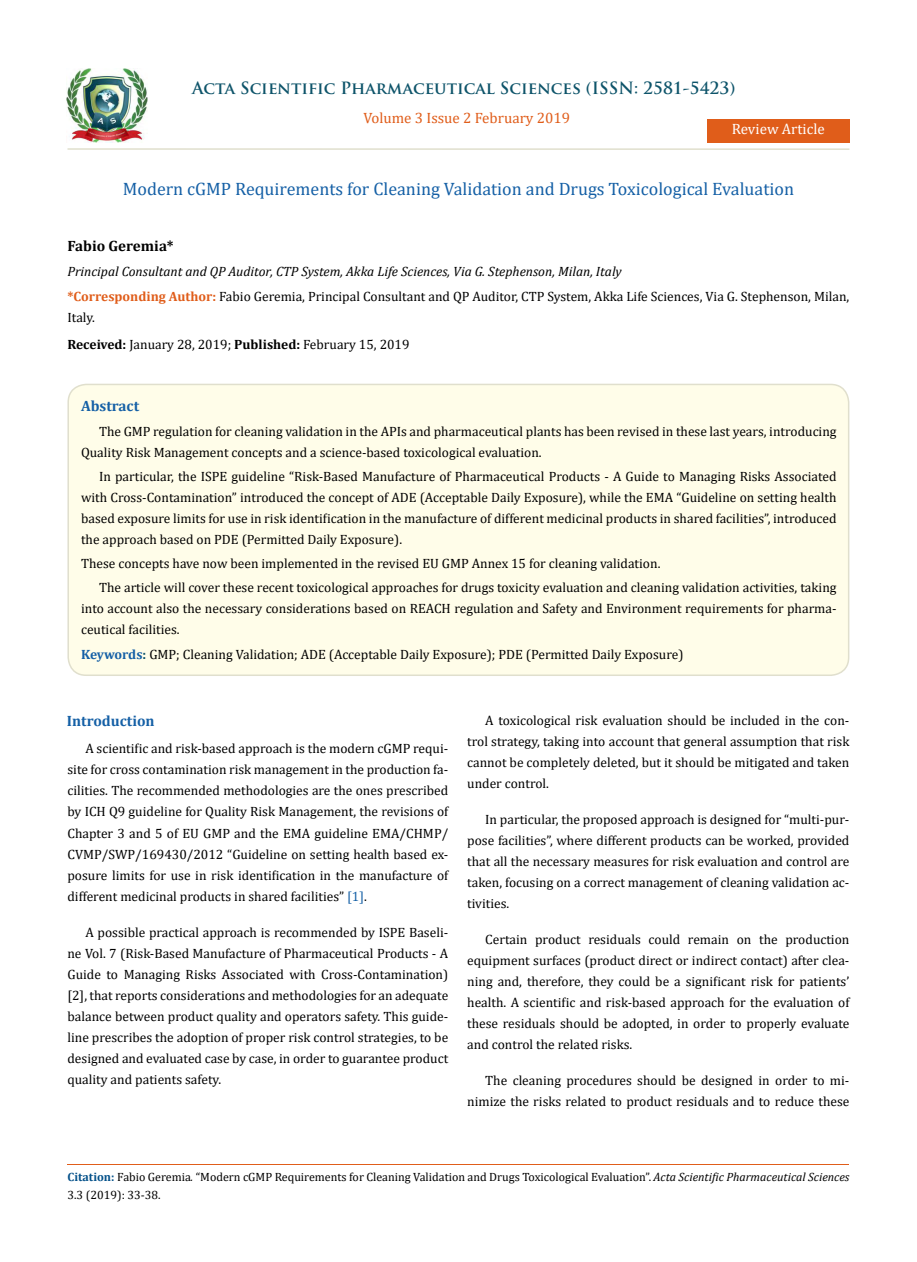
<style>
.page{position:relative;width:917px;height:1262px;background:#fff}
.page>*{position:absolute;margin:0;border:0;box-sizing:border-box;transform-origin:0 0}
.t1{font:18px "Cambria";color:#1560a6}
.t2{font:700 16.5px "Trajan Pro";color:#0e546a}
.t3{font:15px "Cambria";color:#e05d1a}
.t4{font:700 15px "Cambria";color:#1560a6}
.t5{font:700 15px "Cambria";color:#000}
.t6{font:15px "Cambria";color:#fff}
.t7{font:13.5px/21px "Cambria";color:#000;text-align:justify}
.t8{font:12px/18px "Cambria";color:#000}
.s1{font-style:italic}
.s2{font-weight:700;color:#e05d1a}
.s3{font-weight:700}
.s4{font-weight:700;color:#1560a6}
.s5{font-weight:700;color:#0e546a}
.s6{color:#1560a6}
.s7{font-weight:700;color:#035089}
</style>
<div class="page">
<img style="left:67px;top:68px;width:80px;height:74px">
<div style="left:707px;top:119px;width:142px;height:23px;background:#e05d1a"></div>
<div style="left:68px;top:384px;width:780px;height:291px;background:#fffde9;border-radius:18px"></div>
<div style="left:67px;top:384px;width:782px;height:292px;border:2px solid #e0dfcd;border-radius:18px"></div>
<hr style="left:67px;top:1164px;width:782px;height:1px;background:#e05d1a">
<hr style="left:67px;top:148px;width:782px;height:2px;background:#e0dfcd">
<p class="t2" style="left:192px;top:77px;width:545px">Acta Scientific Pharmaceutical Sciences (ISSN: 2581-5423)</p>
<p class="t3" style="left:363px;top:109px;width:208px">Volume 3 Issue 2 February 2019</p>
<p class="t6" style="left:731px;top:120px;width:94px">Review Article</p>
<h1 class="t1" style="left:123px;top:178px;width:672px">Modern cGMP Requirements for Cleaning Validation and Drugs Toxicological Evaluation</h1>
<p class="t5" style="left:67px;top:235px;width:107px">Fabio Geremia*</p>
<p class="t7" style="left:67px;top:258px;width:783px;line-height:25.8px"><span class="s1">Principal Consultant and QP Auditor, CTP System, Akka Life Sciences, Via G. Stephenson, Milan, Italy<br></span><span class="s2">*Corresponding Author:</span> Fabio Geremia, Principal Consultant and QP Auditor, CTP System, Akka Life Sciences, Via G. Stephenson, Milan,</p>
<p class="t7" style="left:67px;top:307px;width:29px">Italy.</p>
<p class="t7" style="left:67px;top:334px;width:343px"><span class="s3">Received:</span> January 28, 2019; <span class="s3">Published:</span> February 15, 2019</p>
<p class="t4" style="left:81px;top:396px;width:60px">Abstract</p>
<p class="t7" style="left:81px;top:421px;width:757px;text-indent:18px">The GMP regulation for cleaning validation in the APIs and pharmaceutical plants has been revised in these last years, introducing<br>Quality Risk Management concepts and a science-based toxicological evaluation.</p>
<p class="t7" style="left:81px;top:466px;width:757px;text-indent:18px">In particular, the ISPE guideline “Risk-Based Manufacture of Pharmaceutical Products - A Guide to Managing Risks Associated with Cross-Contamination” introduced the concept of ADE (Acceptable Daily Exposure), while the EMA “Guideline on setting health based exposure limits for use in risk identification in the manufacture of different medicinal products in shared facilities”, introduced the approach based on PDE (Permitted Daily Exposure).</p>
<p class="t7" style="left:99px;top:552px;width:739px;line-height:24px;text-indent:-18px">These concepts have now been implemented in the revised EU GMP Annex 15 for cleaning validation.<br>The article will cover these recent toxicological approaches for drugs toxicity evaluation and cleaning validation activities, taking</p>
<p class="t7" style="left:81px;top:598px;width:757px">into account also the necessary considerations based on REACH regulation and Safety and Environment requirements for pharma&shy;ceutical facilities.</p>
<p class="t7" style="left:81px;top:643px;width:604px"><span class="s4">Keywords</span><span class="s5">:</span> GMP; Cleaning Validation; ADE (Acceptable Daily Exposure); PDE (Permitted Daily Exposure)</p>
<p class="t4" style="left:67px;top:710px;width:89px">Introduction</p>
<p class="t7" style="left:67px;top:738px;width:382px;text-indent:18px">A scientific and risk-based approach is the modern cGMP requi&shy;site for cross contamination risk management in the production fa&shy;cilities. The recommended methodologies are the ones prescribed by ICH Q9 guideline for Quality Risk Management, the revisions of Chapter 3 and 5 of EU GMP and the EMA guideline EMA/CHMP/ CVMP/SWP/169430/2012 “Guideline on setting health based ex&shy;posure limits for use in risk identification in the manufacture of different medicinal products in shared facilities” <span class="s6">[1]</span>.</p>
<p class="t7" style="left:67px;top:921px;width:382px;text-indent:18px">A possible practical approach is recommended by ISPE Baseli&shy;ne Vol. 7 (Risk-Based Manufacture of Pharmaceutical Products - A Guide to Managing Risks Associated with Cross-Contamination) [2], that reports considerations and methodologies for an adequate balance between product quality and operators safety. This guide&shy;line prescribes the adoption of proper risk control strategies, to be designed and evaluated case by case, in order to guarantee product quality and patients safety.</p>
<p class="t7" style="left:467px;top:710px;width:384px;text-indent:18px">A toxicological risk evaluation should be included in the con&shy;trol strategy, taking into account that general assumption that risk cannot be completely deleted, but it should be mitigated and taken under control.</p>
<p class="t7" style="left:467px;top:809px;width:384px;text-indent:18px">In particular, the proposed approach is designed for “multi-pur&shy;pose facilities”, where different products can be worked, provided that all the necessary measures for risk evaluation and control are taken, focusing on a correct management of cleaning validation ac&shy;tivities.</p>
<p class="t7" style="left:467px;top:929px;width:384px;text-indent:18px">Certain product residuals could remain on the production equipment surfaces (product direct or indirect contact) after clea&shy;ning and, therefore, they could be a significant risk for patients’ health. A scientific and risk-based approach for the evaluation of these residuals should be adopted, in order to properly evaluate and control the related risks.</p>
<p class="t7" style="left:467px;top:1070px;width:384px;text-align:right">The cleaning procedures should be designed in order to mi&shy;nimize the risks related to product residuals and to reduce these</p>
<p class="t8" style="left:67px;top:1167px;width:783px"><span class="s7">Citation:</span> Fabio Geremia<span class="s1">.</span> “Modern cGMP Requirements for Cleaning Validation and Drugs Toxicological Evaluation”. <span class="s1">Acta Scientific Pharmaceutical Sciences<br></span>3.3 (2019): 33-38.</p>
</div>
